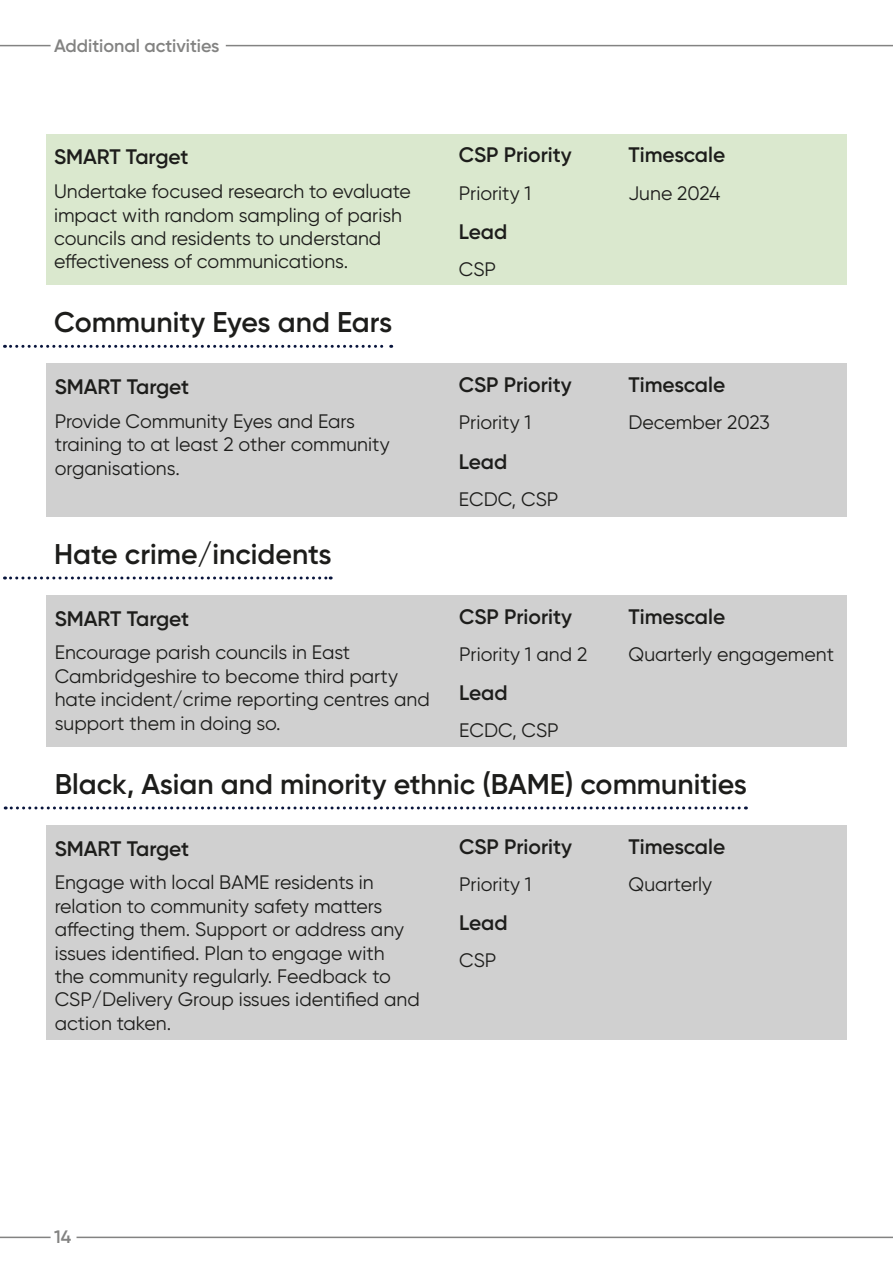
<style>
.page{position:relative;width:893px;height:1263px;background:#fff}
.page>*{position:absolute;margin:0;border:0;box-sizing:border-box;transform-origin:0 0}
.Header_3{font:600 28.5px "Gilroy";color:#1d1d1b}
.Header_4{font:600 21px "Gilroy";color:#1d1d1b}
.Body{font:19.5px/23.4px "Gilroy";color:#1d1d1b}
.t1{font:600 18px "Gilroy";color:#838382}
</style>
<div class="page">
<div style="left:46px;top:825px;width:801px;height:214px;background:#d0d0d0"></div>
<hr style="left:0;top:45px;width:51px;height:1px;background:#838382">
<hr style="left:226px;top:45px;width:667px;height:1px;background:#838382">
<div style="left:46px;top:134px;width:801px;height:151px;background:#dae8ce"></div>
<div style="left:46px;top:363px;width:801px;height:154px;background:#d0d0d0"></div>
<div style="left:46px;top:595px;width:801px;height:152px;background:#d0d0d0"></div>
<hr style="left:0;top:1236px;width:51px;height:2px;background:#838382">
<hr style="left:77px;top:1236px;width:816px;height:2px;background:#838382">
<svg style="left:11px;top:345px;width:381px;height:3px"></svg>
<svg style="left:11px;top:576px;width:320px;height:3px"></svg>
<svg style="left:5px;top:806px;width:741px;height:3px"></svg>
<p class="t1" style="left:54px;top:34px;width:167px">Additional activities</p>
<h4 class="Header_4" style="left:54px;top:144px;width:136px">SMART Target</h4>
<p class="Body" style="left:54px;top:179px;width:358px">Undertake focused research to evaluate impact with random sampling of parish councils and residents to understand effectiveness of communications.</p>
<h3 class="Header_3" style="left:54px;top:304px;width:340px">Community Eyes and Ears</h3>
<h4 class="Header_4" style="left:55px;top:374px;width:136px">SMART Target</h4>
<p class="Body" style="left:55px;top:409px;width:336px">Provide Community Eyes and Ears training to at least 2 other community organisations.</p>
<h3 class="Header_3" style="left:54px;top:536px;width:279px">Hate crime/incidents</h3>
<h4 class="Header_4" style="left:55px;top:605px;width:136px">SMART Target</h4>
<p class="Body" style="left:55px;top:641px;width:377px">Encourage parish councils in East Cambridgeshire to become third party hate incident/crime reporting centres and support them in doing so.</p>
<h4 class="Header_4" style="left:459px;top:142px;width:114px">CSP Priority</h4>
<p class="Body" style="left:459px;top:181px;width:74px">Priority 1</p>
<h4 class="Header_4" style="left:459px;top:219px;width:50px">Lead</h4>
<p class="Body" style="left:459px;top:257px;width:39px">CSP</p>
<h4 class="Header_4" style="left:459px;top:372px;width:114px">CSP Priority</h4>
<p class="Body" style="left:459px;top:410px;width:74px">Priority 1</p>
<h4 class="Header_4" style="left:459px;top:448px;width:50px">Lead</h4>
<p class="Body" style="left:459px;top:487px;width:101px">ECDC, CSP</p>
<h4 class="Header_4" style="left:459px;top:603px;width:114px">CSP Priority</h4>
<p class="Body" style="left:459px;top:642px;width:130px">Priority 1 and 2</p>
<h4 class="Header_4" style="left:459px;top:680px;width:50px">Lead</h4>
<p class="Body" style="left:459px;top:718px;width:101px">ECDC, CSP</p>
<h4 class="Header_4" style="left:628px;top:142px;width:98px">Timescale</h4>
<p class="Body" style="left:628px;top:181px;width:94px">June 2024</p>
<h4 class="Header_4" style="left:628px;top:372px;width:98px">Timescale</h4>
<p class="Body" style="left:628px;top:410px;width:143px">December 2023</p>
<h4 class="Header_4" style="left:628px;top:603px;width:98px">Timescale</h4>
<p class="Body" style="left:628px;top:642px;width:207px">Quarterly engagement</p>
<h3 class="Header_3" style="left:55px;top:766px;width:694px">Black, Asian and minority ethnic (BAME) communities</h3>
<h4 class="Header_4" style="left:55px;top:835px;width:136px">SMART Target</h4>
<p class="Body" style="left:55px;top:871px;width:367px">Engage with local BAME residents in relation to community safety matters affecting them. Support or address any issues identified. Plan to engage with<br>the community regularly. Feedback to CSP/Delivery Group issues identified and action taken.</p>
<h4 class="Header_4" style="left:459px;top:833px;width:114px">CSP Priority</h4>
<p class="Body" style="left:459px;top:872px;width:74px">Priority 1</p>
<h4 class="Header_4" style="left:459px;top:910px;width:50px">Lead</h4>
<p class="Body" style="left:459px;top:948px;width:39px">CSP</p>
<h4 class="Header_4" style="left:628px;top:833px;width:98px">Timescale</h4>
<p class="Body" style="left:628px;top:872px;width:85px">Quarterly</p>
<p class="t1" style="left:54px;top:1226px;width:19px">14</p>
</div>
